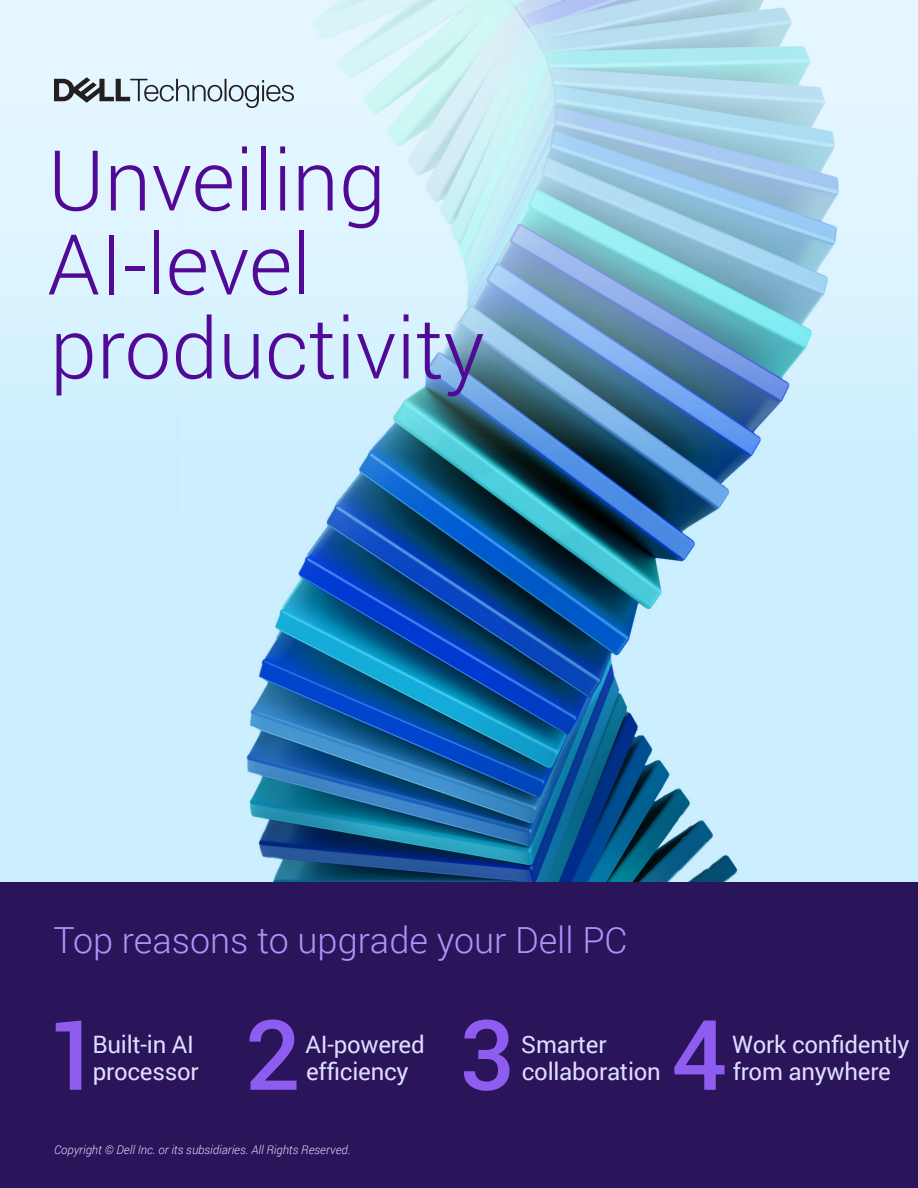
<style>
.page{position:relative;width:918px;height:1188px;background:#fff}
.page>*{position:absolute;margin:0;border:0;box-sizing:border-box;transform-origin:0 0}
.Page_Header{font:500 97.5px "Roboto";color:#8e5cef}
.Section_Header{font:300 84px/84px "Roboto";color:#500a96}
.Page_Header-2{font:300 36px "Roboto";color:#aa96fa}
.Page_Subhead{font:24px/27px "Roboto";letter-spacing:-.01em;color:#deddff}
.Small_Type___Page_Number{font:italic 300 12px "Roboto";color:#deddff}
</style>
<div class="page">
<img style="left:0;top:591px;width:918px;height:291px">
<img style="left:0;top:0;width:918px;height:591px">
<div style="left:0;top:882px;width:918px;height:306px;background:#2a145a"></div>
<div style="left:800px;top:833px;width:118px;height:49px;background:#cbefff"></div>
<svg style="left:54px;top:77px;width:240px;height:31px"></svg>
<p class="Section_Header" style="left:47px;top:136px;width:439px">Unveiling<br>AI-level productivity</p>
<p class="Page_Header-2" style="left:53px;top:915px;width:576px">Top reasons to upgrade your Dell PC</p>
<p class="Page_Header" style="left:47px;top:987px;width:57px">1</p>
<p class="Page_Subhead" style="left:92px;top:1030px;width:108px">Built-in AI processor</p>
<p class="Page_Header" style="left:245px;top:987px;width:57px">2</p>
<p class="Page_Subhead" style="left:305px;top:1030px;width:121px">AI-powered efficiency</p>
<p class="Small_Type___Page_Number" style="left:54px;top:1142px;width:298px">Copyright © Dell Inc. or its subsidiaries. All Rights Reserved.</p>
<p class="Page_Header" style="left:460px;top:987px;width:57px">3</p>
<p class="Page_Subhead" style="left:521px;top:1030px;width:141px">Smarter collaboration</p>
<p class="Page_Header" style="left:672px;top:987px;width:57px">4</p>
<p class="Page_Subhead" style="left:732px;top:1030px;width:179px">Work confidently from anywhere</p>
</div>
